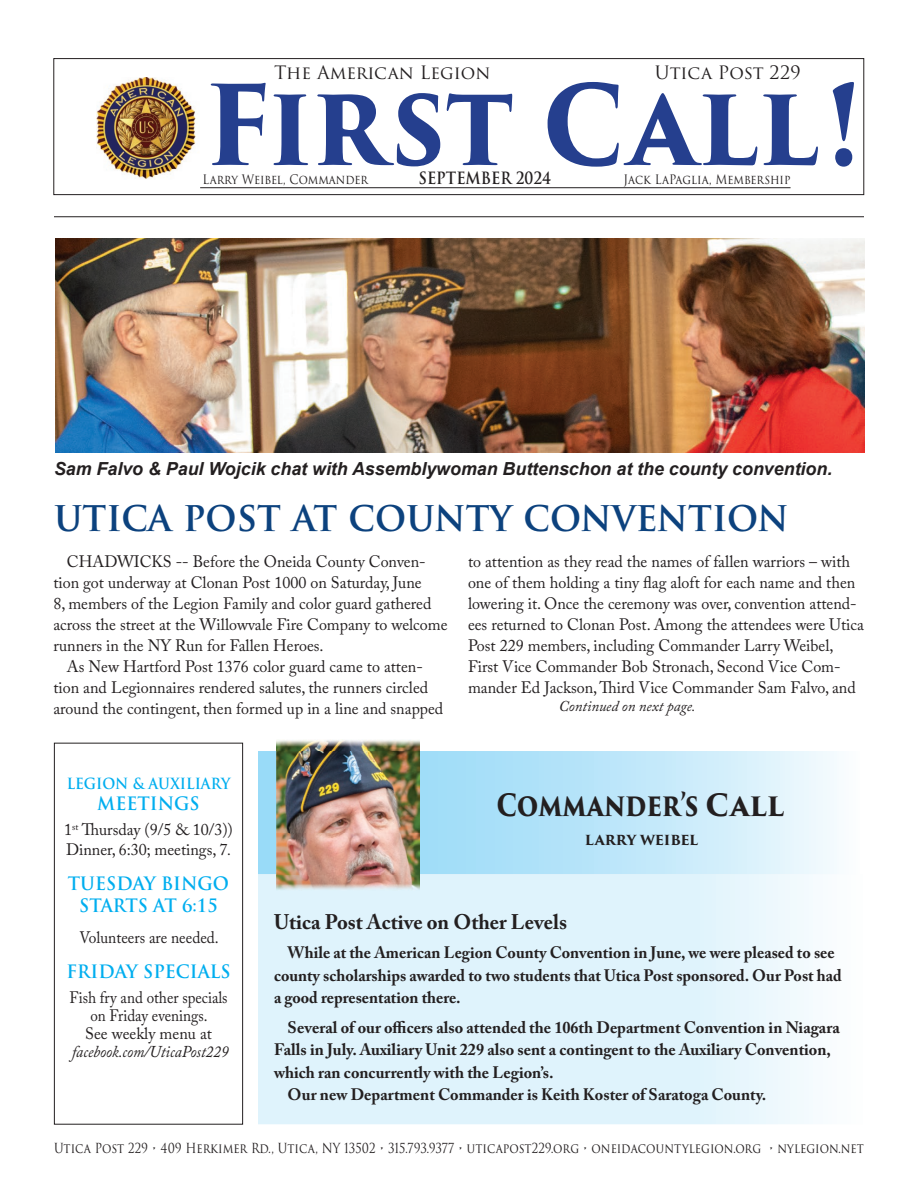
<style>
.page{position:relative;width:918px;height:1188px;background:#fff}
.page>*{position:absolute;margin:0;border:0;box-sizing:border-box;transform-origin:0 0}
.t1{font:700 108px "Trajan Pro 3";color:#253f8e;scale:.93 1}
.t2{font:700 40.5px "Trajan Pro";color:#0c427e;scale:.93 1}
.t3{font:700 30px "Trajan Pro 3";color:#231f20;scale:.84 1}
.t4{font:700 21px "Adobe Caslon Pro";color:#231f20}
.t5{font:italic 700 18px "Arial";color:#231f20}
.t6{font:700 18px/21.6px "Trajan Pro";color:#00aeef;text-align:center}
.t7{font:18px "Trajan Pro 3";letter-spacing:-.005em;color:#231f20}
.t8{font:16.5px/21px "Adobe Caslon Pro";color:#231f20}
.t9{font:700 16.5px/22.5px "Adobe Caslon Pro";color:#231f20}
.t10{font:16.5px/18px "Adobe Caslon Pro";color:#231f20;text-align:center;scale:.91 1}
.t11{font:italic 16.5px "Adobe Caslon Pro";color:#231f20;scale:.93 1}
.t12{font:16.5px "Adobe Caslon Pro";color:#231f20;scale:.93 1}
.t13{font:700 16.5px "Trajan Pro";color:#231f20;scale:.89 1}
.t14{font:15px "Trajan Pro 3";color:#231f20}
.t15{font:italic 15px "Adobe Caslon Pro";color:#231f20}
.t16{font:700 15px "Trajan Pro";color:#00aeef;scale:.93 1}
.t17{font:13.5px "Trajan Pro 3";color:#231f20;scale:.86 1}
.t18{font:700 13.5px "Trajan Pro 3";letter-spacing:-.005em;color:#231f20}
.t19{font:12.75px "Trajan Pro 3";color:#231f20;scale:.89 1}
.s1{font-style:italic}
</style>
<div class="page">
<svg style="left:258px;top:874px;width:555px;height:250px;background:#e1f3fc"></svg>
<div style="left:53px;top:58px;width:811px;height:137px;border:1px solid #231f20"></div>
<img style="left:97px;top:77px;width:99px;height:102px">
<hr style="left:200px;top:187px;width:591px;height:1px;background:#231f20">
<hr style="left:54px;top:216px;width:810px;height:1px;background:#231f20">
<svg style="left:258px;top:751px;width:579px;height:123px;background:#c0e7f9"></svg>
<div style="left:54px;top:743px;width:189px;height:382px;border:1px solid #231f20"></div>
<img style="left:277px;top:740px;width:142px;height:150px">
<img style="left:55px;top:238px;width:809px;height:214px">
<p class="t7" style="left:274px;top:60px;width:218px">The American Legion</p>
<p class="t7" style="left:655px;top:60px;width:148px">Utica Post 229</p>
<h1 class="t1" style="left:205px;top:45px;width:707px">First Call!</h1>
<p class="t13" style="left:418px;top:168px;width:150px">SEPTEMBER 2024</p>
<p class="t19" style="left:624px;top:171px;width:189px">Jack LaPaglia, Membership</p>
<p class="t19" style="left:202px;top:171px;width:187px">LARRY WEIBEL, Commander</p>
<p class="t5" style="left:54px;top:457px;width:780px">Sam Falvo &amp; Paul Wojcik chat with Assemblywoman Buttenschon at the county convention.</p>
<h2 class="t2" style="left:54px;top:491px;width:792px">utica post at county convention</h2>
<p class="t8" style="left:53px;top:551px;width:396px;text-indent:13px">CHADWICKS -- Before the Oneida County Conven&shy;tion got underway at Clonan Post 1000 on Saturday, June<br>8, members of the Legion Family and color guard gathered across the street at the Willowvale Fire Company to welcome runners in the NY Run for Fallen Heroes.</p>
<p class="t8" style="left:53px;top:656px;width:391px;text-indent:13px">As New Hartford Post 1376 color guard came to atten&shy;tion and Legionnaires rendered salutes, the runners circled around the contingent, then formed up in a line and snapped</p>
<p class="t8" style="left:468px;top:551px;width:398px">to attention as they read the names of fallen warriors – with one of them holding a tiny flag aloft for each name and then lowering it. Once the ceremony was over, convention attend&shy;ees returned to Clonan Post. Among the attendees were Utica Post 229 members, including Commander Larry Weibel, First Vice Commander Bob Stronach, Second Vice Com&shy;mander Ed Jackson, Third Vice Commander Sam Falvo, and</p>
<p class="t15" style="left:559px;top:697px;width:138px">Continued on next page.</p>
<p class="t16" style="left:67px;top:774px;width:177px">LEGION &amp; AUXILIARY</p>
<p class="t6" style="left:97px;top:793px;width:104px">MEETINGS</p>
<p class="t8" style="left:64px;top:820px;width:170px;line-height:19.8px">1<sup>st</sup> Thursday (9/5 &amp; 10/3))<br>Dinner, 6:30; meetings, 7<span class="s1">.</span></p>
<p class="t6" style="left:68px;top:873px;width:163px">TUESDAY BINGO<br>STARTS AT 6:15</p>
<p class="t12" style="left:79px;top:928px;width:151px">Volunteers are needed.</p>
<p class="t6" style="left:66px;top:961px;width:166px">FRIDAY SPECIALS</p>
<p class="t10" style="left:69px;top:988px;width:175px">Fish fry and other specials on Friday evenings.<br>See weekly menu at</p>
<p class="t11" style="left:72px;top:1042px;width:170px">facebook.com/UticaPost229</p>
<h3 class="t3" style="left:496px;top:783px;width:345px">Commander’s Call</h3>
<p class="t18" style="left:585px;top:830px;width:115px">LARRY WEIBEL</p>
<p class="t4" style="left:274px;top:910px;width:295px">Utica Post Active on Other Levels</p>
<p class="t9" style="left:274px;top:941px;width:569px;text-indent:13px">While at the American Legion County Convention in June, we were pleased to see county scholarships awarded to two students that Utica Post sponsored. Our Post had a good representation there.</p>
<p class="t9" style="left:288px;top:1016px;width:554px">Several of our officers also attended the 106th Department Convention in Niagara</p>
<p class="t9" style="left:274px;top:1038px;width:559px">Falls in July. Auxiliary Unit 229 also sent a contingent to the Auxiliary Convention,</p>
<p class="t9" style="left:274px;top:1061px;width:281px">which ran concurrently with the Legion’s.</p>
<p class="t9" style="left:288px;top:1083px;width:480px">Our new Department Commander is Keith Koster of Saratoga County.</p>
<p class="t14" style="left:343px;top:1139px;width:234px">SEPTEMBER 2024 • First Call</p>
<p class="t14" style="left:858px;top:1139px;width:8px">1</p>
<p class="t17" style="left:54px;top:1139px;width:943px">Utica Post 229 • 409 Herkimer Rd., Utica, NY 13502 • 315.793.9377 • uticapost229.org • oneidacountylegion.org • nylegion.net</p>
</div>
